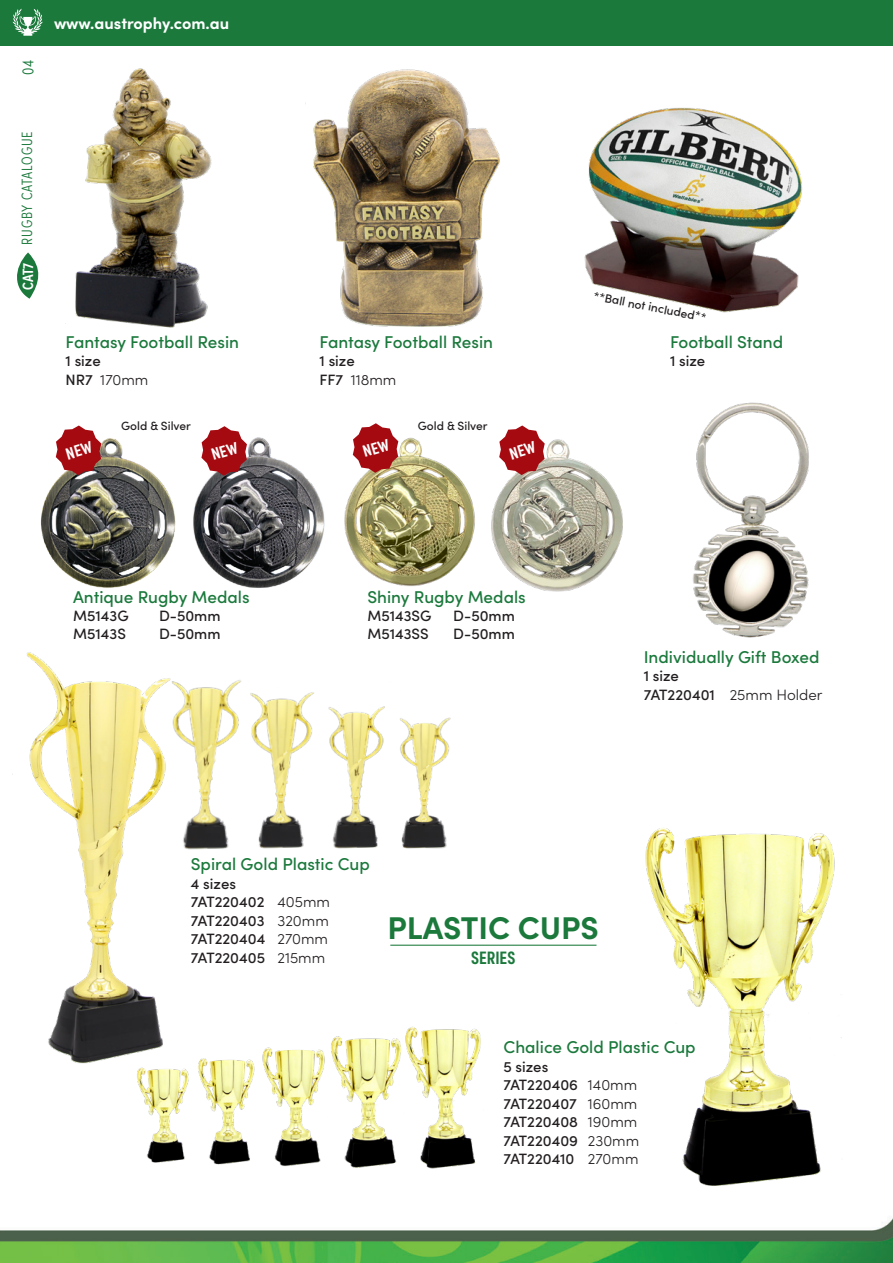
<style>
.page{position:relative;width:893px;height:1263px;background:#fff}
.page>*{position:absolute;margin:0;border:0;box-sizing:border-box;transform-origin:0 0}
.CAT_H2{font:700 31.5px "Sofia Pro";color:#1b793c}
.CAT_H3{font:600 18px "Sofia Pro Condensed";color:#1b793c}
.ATW_CAT_Table_H1{font:500 17.1px "Sofia Pro";color:#1b793c}
.t1{font:300 16.5px "Sofia Pro Condensed";color:#1b793c}
.t2{font:700 16.2px "Sofia Pro";color:#fff}
.ATW_table_body{font:500 15px "Sofia Pro";color:#231f20}
.ATW_table_body-2{font:300 15px "Sofia Pro";color:#231f20}
.ATW_CAT_H2{font:500 15px "Sofia Pro";color:#231f20}
.t3{font:300 15px "Sofia Pro Condensed";letter-spacing:.06em;color:#1b793c}
.t4{font:600 15px "Sofia Pro Condensed";color:#fff}
.ATW_medal_h3{font:500 12px "Sofia Pro";color:#231f20}
.s1{font-weight:500}
</style>
<div class="page">
<img style="left:0;top:102px;width:893px;height:1161px">
<div style="left:0;top:0;width:893px;height:46px;background:#1b793c"></div>
<svg style="left:13px;top:9px;width:30px;height:27px"></svg>
<svg style="left:13px;top:252px;width:30px;height:47px"></svg>
<img style="left:306px;top:69px;width:201px;height:262px">
<img style="left:13px;top:647px;width:170px;height:424px">
<img style="left:637px;top:817px;width:210px;height:378px">
<img style="left:403px;top:1021px;width:82px;height:151px">
<img style="left:329px;top:1031px;width:76px;height:139px">
<img style="left:260px;top:1043px;width:69px;height:125px">
<img style="left:196px;top:1053px;width:61px;height:113px">
<img style="left:136px;top:1064px;width:55px;height:101px">
<hr style="left:390px;top:945px;width:206px;height:1px;background:#1b793c">
<img style="left:169px;top:675px;width:77px;height:176px">
<img style="left:244px;top:674px;width:75px;height:176px">
<img style="left:319px;top:674px;width:68px;height:177px">
<img style="left:387px;top:674px;width:77px;height:177px">
<img style="left:38px;top:406px;width:167px;height:186px">
<img style="left:344px;top:434px;width:145px;height:158px">
<img style="left:174px;top:402px;width:167px;height:189px">
<img style="left:683px;top:389px;width:137px;height:259px">
<img style="left:710px;top:540px;width:81px;height:81px">
<img style="left:66px;top:68px;width:148px;height:263px">
<img style="left:569px;top:102px;width:238px;height:216px">
<img style="left:486px;top:439px;width:150px;height:158px">
<svg style="left:56px;top:425px;width:45px;height:50px"></svg>
<svg style="left:201px;top:426px;width:46px;height:50px"></svg>
<svg style="left:353px;top:423px;width:45px;height:50px"></svg>
<svg style="left:499px;top:425px;width:46px;height:50px"></svg>
<p class="t1" style="left:16px;top:75px;width:17px;rotate:-90deg">04</p>
<p class="t2" style="left:54px;top:10px;width:177px">www.austrophy.com.au</p>
<p class="t3" style="left:16px;top:245px;width:115px;rotate:-90deg">RUGBY CATALOGUE</p>
<p class="t4" style="left:17px;top:290px;width:28px;rotate:-90deg">CAT7</p>
<p class="ATW_CAT_Table_H1" style="left:66px;top:329px;width:175px">Fantasy Football Resin</p>
<p class="ATW_CAT_H2" style="left:66px;top:350px;width:37px">1 size</p>
<p class="ATW_table_body-2" style="left:66px;top:369px;width:84px"><span class="s1">NR7</span> 170mm</p>
<p class="ATW_CAT_Table_H1" style="left:320px;top:329px;width:175px">Fantasy Football Resin</p>
<p class="ATW_CAT_H2" style="left:320px;top:350px;width:37px">1 size</p>
<p class="ATW_table_body-2" style="left:320px;top:369px;width:78px"><span class="s1">FF7</span> 118mm</p>
<p class="ATW_medal_h3" style="left:121px;top:417px;width:71px">Gold &amp; Silver</p>
<p class="ATW_medal_h3" style="left:418px;top:417px;width:71px">Gold &amp; Silver</p>
<p class="ATW_medal_h3" style="left:595px;top:287px;width:116px;rotate:11deg">**Ball not included**</p>
<p class="ATW_CAT_Table_H1" style="left:670px;top:329px;width:115px">Football Stand</p>
<p class="ATW_CAT_H2" style="left:670px;top:350px;width:37px">1 size</p>
<p class="ATW_CAT_Table_H1" style="left:73px;top:584px;width:178px">Antique Rugby Medals</p>
<p class="ATW_CAT_H2" style="left:73px;top:604px;width:57px">M5143G</p>
<p class="ATW_table_body" style="left:159px;top:604px;width:63px">D-50mm</p>
<p class="ATW_CAT_H2" style="left:73px;top:623px;width:54px">M5143S</p>
<p class="ATW_table_body" style="left:159px;top:623px;width:63px">D-50mm</p>
<p class="ATW_CAT_Table_H1" style="left:367px;top:584px;width:160px">Shiny Rugby Medals</p>
<p class="ATW_CAT_H2" style="left:367px;top:604px;width:66px">M5143SG</p>
<p class="ATW_table_body" style="left:453px;top:604px;width:63px">D-50mm</p>
<p class="ATW_table_body" style="left:367px;top:623px;width:63px">M5143SS</p>
<p class="ATW_table_body" style="left:453px;top:623px;width:63px">D-50mm</p>
<p class="ATW_CAT_Table_H1" style="left:644px;top:644px;width:177px">Individually Gift Boxed</p>
<p class="ATW_CAT_H2" style="left:644px;top:665px;width:37px">1 size</p>
<p class="ATW_table_body" style="left:644px;top:683px;width:73px">7AT220401</p>
<p class="ATW_table_body-2" style="left:730px;top:683px;width:94px">25mm Holder</p>
<p class="ATW_CAT_Table_H1" style="left:191px;top:852px;width:180px">Spiral Gold Plastic Cup</p>
<p class="ATW_CAT_H2" style="left:191px;top:872px;width:47px">4 sizes</p>
<p class="ATW_table_body" style="left:191px;top:891px;width:75px">7AT220402</p>
<p class="ATW_table_body-2" style="left:277px;top:891px;width:54px">405mm</p>
<p class="ATW_table_body" style="left:191px;top:909px;width:75px">7AT220403</p>
<p class="ATW_table_body-2" style="left:277px;top:909px;width:53px">320mm</p>
<p class="ATW_table_body" style="left:191px;top:928px;width:76px">7AT220404</p>
<p class="ATW_table_body-2" style="left:277px;top:928px;width:52px">270mm</p>
<p class="ATW_table_body" style="left:191px;top:946px;width:76px">7AT220405</p>
<p class="ATW_table_body-2" style="left:277px;top:946px;width:49px">215mm</p>
<p class="CAT_H2" style="left:387px;top:903px;width:213px">PLASTIC CUPS</p>
<p class="CAT_H3" style="left:471px;top:944px;width:46px">SERIES</p>
<p class="ATW_CAT_Table_H1" style="left:503px;top:1035px;width:194px">Chalice Gold Plastic Cup</p>
<p class="ATW_CAT_H2" style="left:503px;top:1055px;width:46px">5 sizes</p>
<p class="ATW_table_body" style="left:503px;top:1074px;width:76px">7AT220406</p>
<p class="ATW_table_body-2" style="left:588px;top:1074px;width:51px">140mm</p>
<p class="ATW_table_body" style="left:503px;top:1092px;width:75px">7AT220407</p>
<p class="ATW_table_body-2" style="left:588px;top:1092px;width:51px">160mm</p>
<p class="ATW_table_body" style="left:503px;top:1111px;width:76px">7AT220408</p>
<p class="ATW_table_body-2" style="left:588px;top:1111px;width:51px">190mm</p>
<p class="ATW_table_body" style="left:503px;top:1129px;width:76px">7AT220409</p>
<p class="ATW_table_body-2" style="left:588px;top:1129px;width:53px">230mm</p>
<p class="ATW_table_body" style="left:503px;top:1148px;width:72px">7AT220410</p>
<p class="ATW_table_body-2" style="left:588px;top:1148px;width:52px">270mm</p>
</div>
